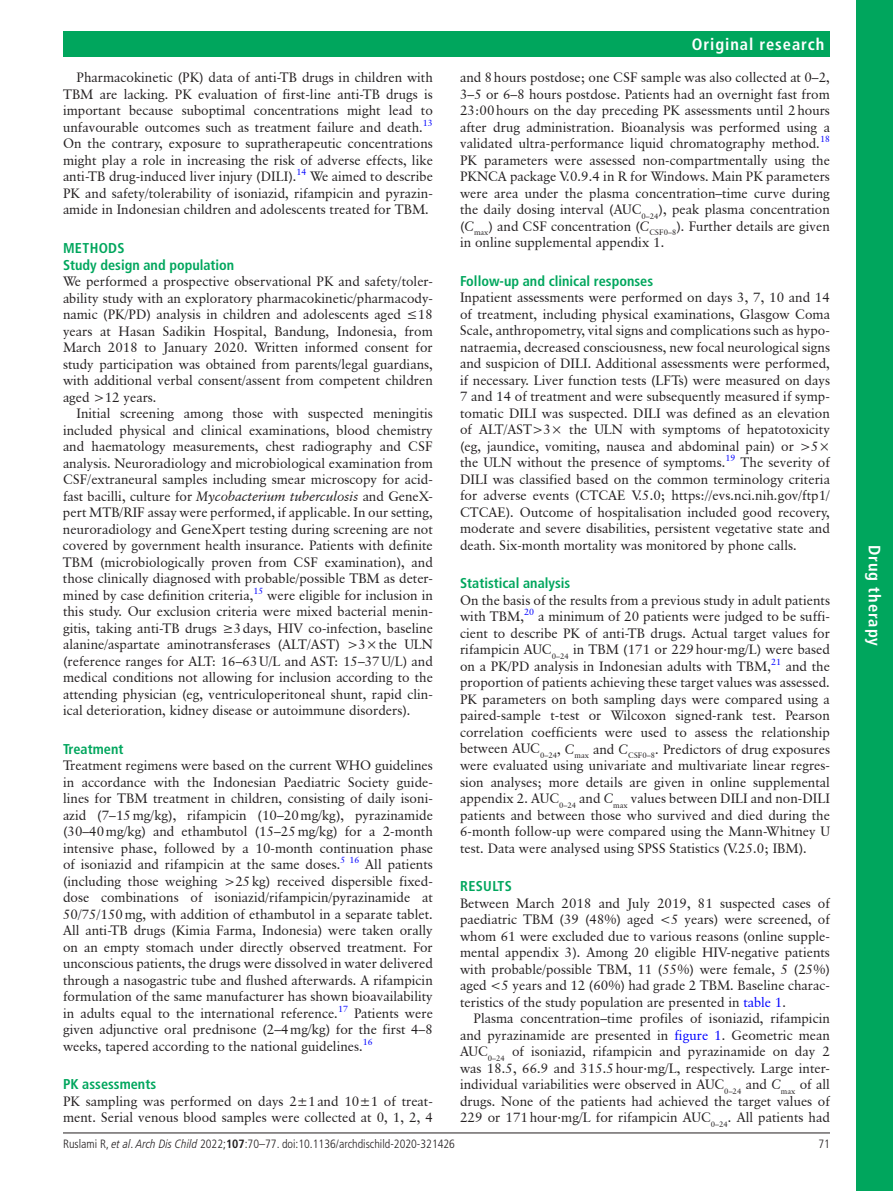
<style>
.page{position:relative;width:893px;height:1191px;background:#fff}
.page>*{position:absolute;margin:0;border:0;box-sizing:border-box;transform-origin:0 0}
.t1{font:700 condensed 16.5px "Frutiger LT Pro";letter-spacing:.055em;color:#fff}
.t2{font:700 condensed 14.25px/17.2px "Frutiger LT Pro";color:#00a65d}
.t3{font:700 condensed 14.25px "Frutiger LT Pro";letter-spacing:.025em;color:#00a65d}
.t4{font:13.5px/16.5px "Classical Garamond BT";color:#231f20;text-align:justify}
.t5{font:300 condensed 12px "Frutiger LT Pro";color:#231f20}
.s1{font-style:italic}
.s2{color:#00f}
.s3{font-weight:700}
</style>
<div class="page">
<hr style="left:63px;top:1132px;width:767px;height:1px;background:#231f20">
<div style="left:63px;top:31px;width:767px;height:25px;background:#00a65d"></div>
<div style="left:857px;top:0;width:36px;height:1191px;background:#00a65d"></div>
<p class="t4" style="left:63px;top:69px;width:371px;text-indent:14px">Pharmacokinetic (PK) data of anti-TB drugs in children with TBM are lacking. PK evaluation of first-line anti-TB drugs is important because suboptimal concentrations might lead to unfavourable outcomes such as treatment failure and death.<sup>13<br></sup>On the contrary, exposure to supratherapeutic concentrations might play a role in increasing the risk of adverse effects, like anti-TB drug-induced liver injury (DILI).<sup>14</sup> We aimed to describe PK and safety/tolerability of isoniazid, rifampicin and pyrazin&shy;amide in Indonesian children and adolescents treated for TBM.</p>
<p class="t2" style="left:63px;top:239px;width:173px">METHODS<br>Study design and population</p>
<p class="t4" style="left:63px;top:273px;width:371px">We performed a prospective observational PK and safety/toler&shy;ability study with an exploratory pharmacokinetic/pharmacody&shy;namic (PK/PD) analysis in children and adolescents aged ≤18 years at Hasan Sadikin Hospital, Bandung, Indonesia, from March 2018 to January 2020. Written informed consent for study participation was obtained from parents/legal guardians, with additional verbal consent/assent from competent children aged &gt;12 years.</p>
<p class="t4" style="left:63px;top:405px;width:371px;text-indent:14px">Initial screening among those with suspected meningitis included physical and clinical examinations, blood chemistry and haematology measurements, chest radiography and CSF analysis. Neuroradiology and microbiological examination from CSF/extraneural samples including smear microscopy for acid&shy;fast bacilli, culture for <span class="s1">Mycobacterium tuberculosis</span> and GeneX&shy;pert MTB/RIF assay were performed, if applicable. In our setting, neuroradiology and GeneXpert testing during screening are not covered by government health insurance. Patients with definite TBM (microbiologically proven from CSF examination), and those clinically diagnosed with probable/possible TBM as deter&shy;mined by case definition criteria,<sup>15</sup> were eligible for inclusion in this study. Our exclusion criteria were mixed bacterial menin&shy;gitis, taking anti-TB drugs ≥3days, HIV co-infection, baseline alanine/aspartate aminotransferases (ALT/AST) &gt;3×the ULN (reference ranges for ALT: 16–63U/L and AST: 15–37U/L) and medical conditions not allowing for inclusion according to the attending physician (eg, ventriculoperitoneal shunt, rapid clin&shy;ical deterioration, kidney disease or autoimmune disorders).</p>
<p class="t2" style="left:63px;top:740px;width:62px">Treatment</p>
<p class="t4" style="left:63px;top:757px;width:371px">Treatment regimens were based on the current WHO guidelines in accordance with the Indonesian Paediatric Society guide&shy;lines for TBM treatment in children, consisting of daily isoni&shy;azid (7–15mg/kg), rifampicin (10–20mg/kg), pyrazinamide (30–40mg/kg) and ethambutol (15–25mg/kg) for a 2-month intensive phase, followed by a 10-month continuation phase of isoniazid and rifampicin at the same doses.<sup>5</sup> <sup>16</sup> All patients (including those weighing &gt;25kg) received dispersible fixed&shy;dose combinations of isoniazid/rifampicin/pyrazinamide at 50/75/150mg, with addition of ethambutol in a separate tablet.<br>All anti-TB drugs (Kimia Farma, Indonesia) were taken orally on an empty stomach under directly observed treatment. For unconscious patients, the drugs were dissolved in water delivered through a nasogastric tube and flushed afterwards. A rifampicin formulation of the same manufacturer has shown bioavailability in adults equal to the international reference.<sup>17</sup></p>
<p class="t4" style="left:63px;top:1004px;width:371px;text-indent:291px">Patients were given adjunctive oral prednisone (2–4mg/kg) for the first 4–8 weeks, tapered according to the national guidelines.<sup>16</sup></p>
<p class="t2" style="left:63px;top:1075px;width:95px">PK assessments</p>
<p class="t4" style="left:63px;top:1092px;width:371px">PK sampling was performed on days 2±1and 10±1 of treat&shy;ment. Serial venous blood samples were collected at 0, 1, 2, 4</p>
<p class="t1" style="left:692px;top:34px;width:134px">Original research</p>
<p class="t4" style="left:460px;top:69px;width:371px">and 8hours postdose; one CSF sample was also collected at 0–2, 3–5 or 6–8 hours postdose. Patients had an overnight fast from 23:00hours on the day preceding PK assessments until 2hours after drug administration. Bioanalysis was performed using a validated ultra-performance liquid chromatography method.<sup>18<br></sup>PK parameters were assessed non-compartmentally using the PKNCA package V.0.9.4 in R for Windows. Main PK parameters were area under the plasma concentration–time curve during the daily dosing interval (AUC<sub>0–24</sub>), peak plasma concentration (<span class="s1">C</span><sub>max</sub>) and CSF concentration (<span class="s1">C</span><sub>CSF0–8</sub>). Further details are given in online supplemental appendix 1.</p>
<p class="t2" style="left:460px;top:272px;width:195px">Follow-up and clinical responses</p>
<p class="t4" style="left:460px;top:289px;width:371px">Inpatient assessments were performed on days 3, 7, 10 and 14 of treatment, including physical examinations, Glasgow Coma Scale, anthropometry, vital signs and complications such as hypo&shy;natraemia, decreased consciousness, new focal neurological signs and suspicion of DILI. Additional assessments were performed, if necessary. Liver function tests (LFTs) were measured on days 7 and 14 of treatment and were subsequently measured if symp&shy;tomatic DILI was suspected. DILI was defined as an elevation of ALT/AST&gt;3× the ULN with symptoms of hepatotoxicity (eg, jaundice, vomiting, nausea and abdominal pain) or &gt;5× the ULN without the presence of symptoms.<sup>19</sup> The severity of DILI was classified based on the common terminology criteria for adverse events (CTCAE V.5.0; https://evs.nci.nih.gov/ftp1/ CTCAE). Outcome of hospitalisation included good recovery, moderate and severe disabilities, persistent vegetative state and death. Six-month mortality was monitored by phone calls.</p>
<p class="t2" style="left:460px;top:575px;width:112px">Statistical analysis</p>
<p class="t4" style="left:460px;top:592px;width:371px">On the basis of the results from a previous study in adult patients with TBM,<sup>20</sup> a minimum of 20 patients were judged to be suffi&shy;cient to describe PK of anti-TB drugs. Actual target values for rifampicin AUC<sub>0–24</sub> in TBM (171 or 229hour∙mg/L) were based on a PK/PD analysis in Indonesian adults with TBM,<sup>21</sup> and the proportion of patients achieving these target values was assessed.<br>PK parameters on both sampling days were compared using a paired-sample t-test or Wilcoxon signed-rank test. Pearson correlation coefficients were used to assess the relationship between AUC<sub>0–24</sub>, <span class="s1">C</span><sub>max</sub> and <span class="s1">C</span><sub>CSF0–8</sub>. Predictors of drug exposures were evaluated using univariate and multivariate linear regres&shy;sion analyses; more details are given in online supplemental appendix 2. AUC<sub>0–24</sub> and <span class="s1">C</span><sub>max</sub> values between DILI and non-DILI patients and between those who survived and died during the 6-month follow-up were compared using the Mann-Whitney U test. Data were analysed using SPSS Statistics (V.25.0; IBM).</p>
<p class="t3" style="left:460px;top:877px;width:53px">RESULTS</p>
<p class="t4" style="left:460px;top:894px;width:371px">Between March 2018 and July 2019, 81 suspected cases of paediatric TBM (39 (48%) aged &lt;5 years) were screened, of whom 61 were excluded due to various reasons (online supple&shy;mental appendix 3). Among 20 eligible HIV-negative patients with probable/possible TBM, 11 (55%) were female, 5 (25%) aged &lt;5 years and 12 (60%) had grade 2 TBM. Baseline charac&shy;teristics of the study population are presented in <span class="s2">table 1</span>.</p>
<p class="t4" style="left:460px;top:1010px;width:371px;text-indent:14px">Plasma concentration–time profiles of isoniazid, rifampicin and pyrazinamide are presented in <span class="s2">figure 1</span>. Geometric mean AUC<sub>0–24</sub> of isoniazid, rifampicin and pyrazinamide on day 2 was 18.5, 66.9 and 315.5hour∙mg/L, respectively. Large inter&shy;individual variabilities were observed in AUC<sub>0–24</sub> and <span class="s1">C</span><sub>max</sub> of all drugs. None of the patients had achieved the target values of 229 or 171hour∙mg/L for rifampicin AUC<sub>0–24</sub>. All patients had</p>
<p class="t5" style="left:63px;top:1136px;width:394px">Ruslami R, <span class="s1">et al</span>. <span class="s1">Arch Dis Child</span> 2022;<span class="s3">107</span>:70–77. doi:10.1136/archdischild-2020-321426</p>
<p class="t5" style="left:818px;top:1136px;width:13px">71</p>
<p class="t1" style="left:884px;top:545px;width:103px;rotate:90deg">Drug therapy</p>
</div>
